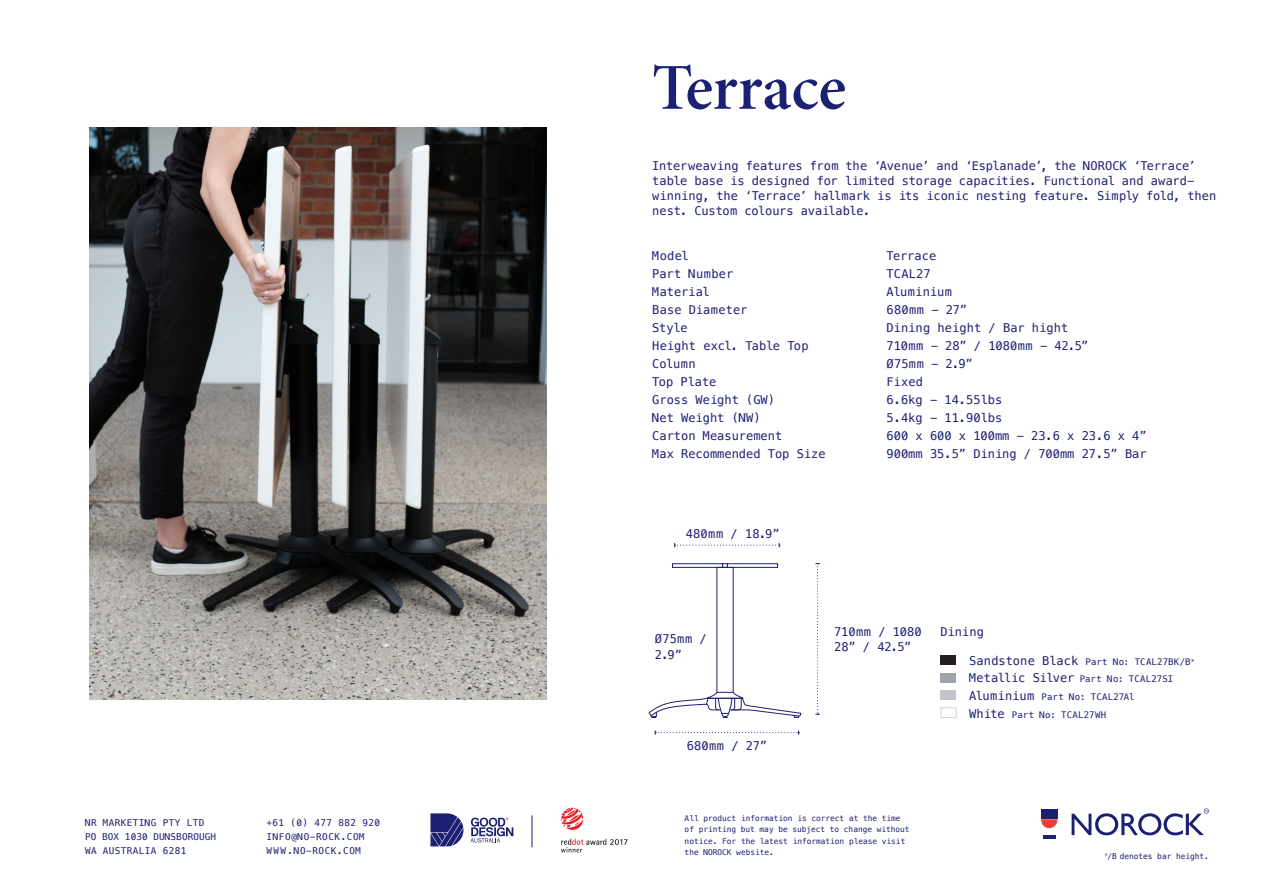
<style>
.page{position:relative;width:1263px;height:893px;background:#fff}
.page>*{position:absolute;margin:0;border:0;box-sizing:border-box;transform-origin:0 0}
.t1{font:65.7px "Minion Pro Semibold Subh";color:#1c2072}
.t2{font:12px/15px "Menlo";color:#1c2072}
.t3{font:12px "Menlo";letter-spacing:.025em;color:#1c2072}
.t4{font:9.3px "Menlo";letter-spacing:.04em;color:#1c2072}
.t5{font:9.3px "Menlo";letter-spacing:.06em;color:#1c2072}
.t6{font:9.3px "Menlo";letter-spacing:.01em;color:#1c2072}
.t7{font:9px "Menlo";letter-spacing:.025em;color:#1c2072}
.t8{font:7.8px/11.4px "Menlo";color:#1c2072}
.s1{font-size:12px}
</style>
<div class="page">
<img style="left:89px;top:128px;width:458px;height:571px">
<div style="left:940px;top:655px;width:16px;height:10px;background:#231f20"></div>
<div style="left:940px;top:673px;width:16px;height:9px;background:#9da4ac"></div>
<div style="left:940px;top:690px;width:16px;height:10px;background:#c2c4cc"></div>
<div style="left:940px;top:707px;width:17px;height:11px;border:1px solid #d1d2d4"></div>
<svg style="left:655px;top:730px;width:144px;height:5px"></svg>
<svg style="left:815px;top:563px;width:5px;height:152px"></svg>
<svg style="left:674px;top:543px;width:106px;height:4px"></svg>
<svg style="left:648px;top:563px;width:154px;height:155px"></svg>
<svg style="left:561px;top:839px;width:66px;height:13px"></svg>
<svg style="left:561px;top:808px;width:22px;height:22px"></svg>
<hr style="left:532px;top:815px;width:1px;height:32px;background:#1c2072">
<svg style="left:430px;top:813px;width:33px;height:33px"></svg>
<svg style="left:470px;top:818px;width:43px;height:24px"></svg>
<hr style="left:1043px;top:835px;width:12px;height:4px;background:#1c2072">
<div style="left:1041px;top:810px;width:16px;height:9px;background:#1c2072"></div>
<svg style="left:1041px;top:819px;width:16px;height:9px"></svg>
<svg style="left:1071px;top:808px;width:138px;height:27px"></svg>
<p class="t4" style="left:85px;top:816px;width:121px">NR MARKETING PTY LTD</p>
<p class="t6" style="left:85px;top:830px;width:133px">PO BOX 1030 DUNSBOROUGH</p>
<p class="t4" style="left:85px;top:844px;width:103px">WA AUSTRALIA 6281</p>
<p class="t4" style="left:267px;top:816px;width:115px">+61 (0) 477 882 920</p>
<p class="t5" style="left:267px;top:830px;width:100px">INFO@NO-ROCK.COM</p>
<p class="t5" style="left:267px;top:844px;width:96px">WWW.NO-ROCK.COM</p>
<p class="t1" style="left:652px;top:48px;width:195px">Terrace</p>
<p class="t2" style="left:652px;top:158px;width:566px">Interweaving features from the ‘Avenue’ and ‘Esplanade’, the NOROCK ‘Terrace’ table base is designed for limited storage capacities. Functional and award&shy;winning, the ‘Terrace’ hallmark is its iconic nesting feature. Simply fold, then nest. Custom colours available.</p>
<p class="t2" style="left:652px;top:248px;width:38px">Model</p>
<p class="t2" style="left:887px;top:248px;width:51px">Terrace</p>
<p class="t3" style="left:652px;top:265px;width:82px">Part Number</p>
<p class="t2" style="left:887px;top:266px;width:45px">TCAL27</p>
<p class="t2" style="left:652px;top:284px;width:59px">Material</p>
<p class="t2" style="left:887px;top:284px;width:67px">Aluminium</p>
<p class="t2" style="left:652px;top:302px;width:97px">Base Diameter</p>
<p class="t2" style="left:887px;top:302px;width:82px">680mm - 27”</p>
<p class="t2" style="left:652px;top:321px;width:37px">Style</p>
<p class="t2" style="left:887px;top:321px;width:183px">Dining height / Bar hight</p>
<p class="t2" style="left:652px;top:339px;width:158px">Height excl. Table Top</p>
<p class="t2" style="left:887px;top:339px;width:203px">710mm - 28” / 1080mm - 42.5”</p>
<p class="t2" style="left:652px;top:357px;width:45px">Column</p>
<p class="t2" style="left:887px;top:357px;width:88px">Ø75mm - 2.9”</p>
<p class="t2" style="left:652px;top:375px;width:66px">Top Plate</p>
<p class="t2" style="left:887px;top:375px;width:38px">Fixed</p>
<p class="t2" style="left:652px;top:393px;width:124px">Gross Weight (GW)</p>
<p class="t2" style="left:887px;top:393px;width:117px">6.6kg - 14.55lbs</p>
<p class="t2" style="left:652px;top:411px;width:110px">Net Weight (NW)</p>
<p class="t2" style="left:887px;top:411px;width:117px">5.4kg - 11.90lbs</p>
<p class="t2" style="left:652px;top:429px;width:132px">Carton Measurement</p>
<p class="t2" style="left:887px;top:429px;width:262px">600 x 600 x 100mm - 23.6 x 23.6 x 4”</p>
<p class="t2" style="left:652px;top:447px;width:175px">Max Recommended Top Size</p>
<p class="t2" style="left:887px;top:447px;width:262px">900mm 35.5” Dining / 700mm 27.5” Bar</p>
<p class="t2" style="left:686px;top:527px;width:95px">480mm / 18.9”</p>
<p class="t2" style="left:655px;top:632px;width:53px">Ø75mm /</p>
<p class="t2" style="left:655px;top:648px;width:29px">2.9”</p>
<p class="t2" style="left:687px;top:739px;width:82px">680mm / 27”</p>
<p class="t2" style="left:834px;top:624px;width:89px">710mm / 1080</p>
<p class="t2" style="left:834px;top:640px;width:79px">28” / 42.5”</p>
<p class="t2" style="left:940px;top:624px;width:45px">Dining</p>
<p class="t7" style="left:969px;top:655px;width:227px"><span class="s1">Sandstone Black</span> Part No: TCAL27BK/B<sup>*</sup></p>
<p class="t7" style="left:969px;top:673px;width:206px"><span class="s1">Metallic Silver</span> Part No: TCAL27SI</p>
<p class="t7" style="left:969px;top:691px;width:167px"><span class="s1">Aluminium</span> Part No: TCAL27Al</p>
<p class="t7" style="left:969px;top:709px;width:139px"><span class="s1">White</span> Part No: TCAL27WH</p>
<p class="t8" style="left:685px;top:813px;width:226px">All product information is correct at the time of printing but may be subject to change without notice. For the latest information please visit the NOROCK website.</p>
<p class="t8" style="left:1105px;top:851px;width:106px"><sup>*</sup>/B denotes bar height.</p>
</div>
